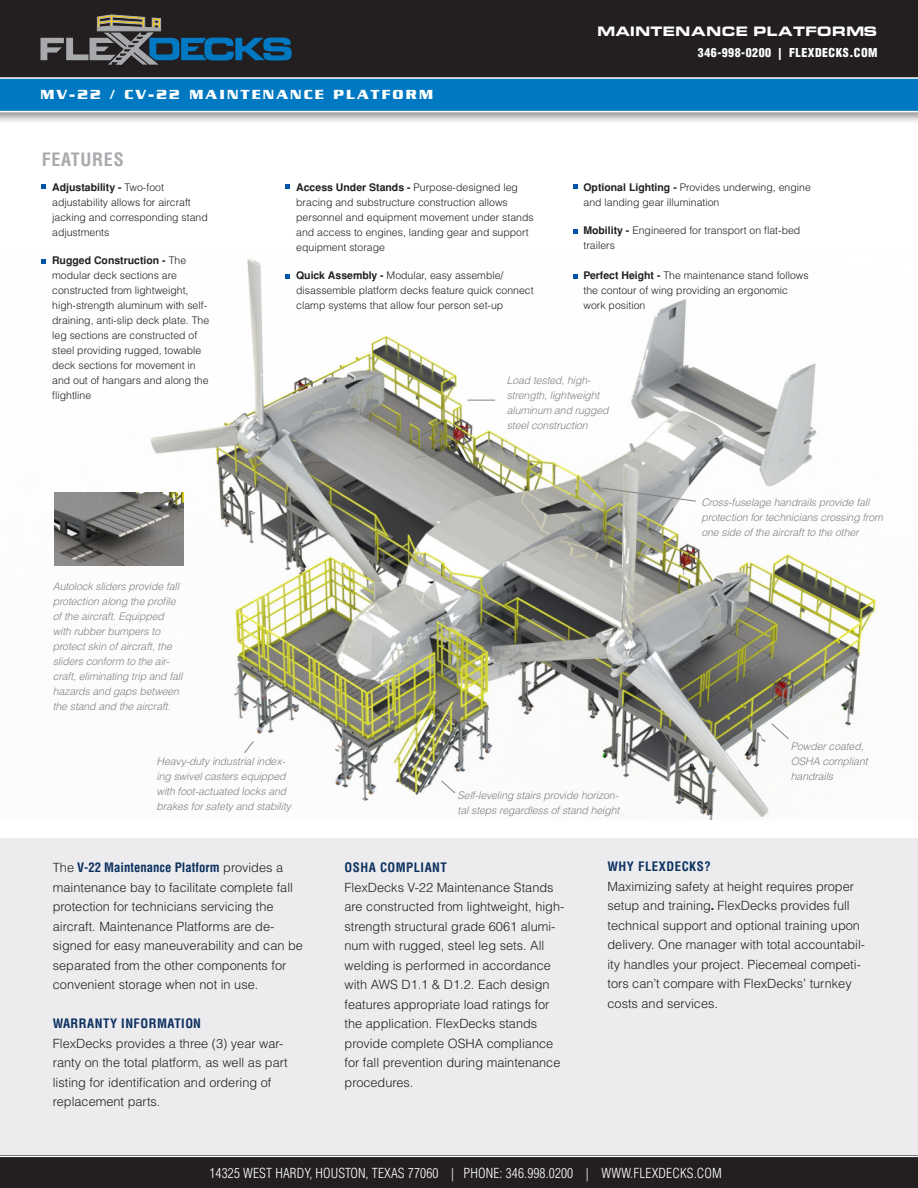
<style>
.page{position:relative;width:918px;height:1188px;background:#fff}
.page>*{position:absolute;margin:0;border:0;box-sizing:border-box;transform-origin:0 0}
.Big_Body_Type{font:700 condensed 18px "Helvetica";letter-spacing:.04em;color:#a8a9ad}
.t1{font:700 14.25px "Serpentine";letter-spacing:.15em;color:#fff}
.t2{font:14.1px "Eurostile Extended Black DTC";color:#fff}
.t3{font:300 condensed 13.5px "Helvetica";letter-spacing:.01em;color:#fff}
.t4{font:300 12.75px/19.5px "Helvetica";color:#231f20}
.Big_Body_Type-2{font:700 condensed 12.75px "Helvetica";letter-spacing:.04em;color:#0c305f}
.t5{font:900 condensed 12px "Helvetica";letter-spacing:.04em;color:#fff}
.Big_Body_Type-3{font:300 10.5px/15px "Helvetica";color:#231f20}
.Big_Body_Type-4{font:italic 300 10.5px/15px "Helvetica";letter-spacing:-.01em;color:#808285}
.s1{font-weight:700}
.s2{font-weight:700;font-stretch:condensed;color:#0c305f}
</style>
<div class="page">
<img style="left:41px;top:259px;width:835px;height:560px">
<div style="left:0;top:838px;width:918px;height:350px;background:#ececee"></div>
<svg style="left:42px;top:185px;width:4px;height:4px"></svg>
<svg style="left:42px;top:260px;width:4px;height:4px"></svg>
<svg style="left:286px;top:185px;width:4px;height:4px"></svg>
<svg style="left:286px;top:275px;width:4px;height:4px"></svg>
<svg style="left:573px;top:185px;width:5px;height:4px"></svg>
<svg style="left:573px;top:230px;width:5px;height:4px"></svg>
<svg style="left:573px;top:275px;width:5px;height:4px"></svg>
<svg style="left:243px;top:740px;width:11px;height:14px"></svg>
<svg style="left:440px;top:780px;width:16px;height:14px"></svg>
<svg style="left:771px;top:723px;width:19px;height:17px"></svg>
<svg style="left:467px;top:400px;width:28px;height:1px"></svg>
<svg style="left:602px;top:487px;width:95px;height:15px"></svg>
<img style="left:54px;top:492px;width:130px;height:73px">
<div style="left:0;top:0;width:918px;height:83px;background:#231f20"></div>
<div style="left:0;top:1156px;width:918px;height:32px;background:#231f20"></div>
<div style="left:0;top:75px;width:918px;height:50px;background:#231f20;opacity:.5"></div>
<div style="left:0;top:78px;width:918px;height:33px;background:#0079c2"></div>
<hr style="left:0;top:77px;width:918px;height:2px;background:#fff">
<hr style="left:0;top:111px;width:918px;height:1px;background:#fff">
<hr style="left:0;top:1156px;width:918px;height:1px;background:#fff">
<svg style="left:40px;top:14px;width:252px;height:51px"></svg>
<p class="t1" style="left:40px;top:87px;width:394px">MV-22 / CV-22 MAINTENANCE PLATFORM</p>
<p class="t2" style="left:597px;top:23px;width:282px">MAINTENANCE PLATFORMS</p>
<p class="t5" style="left:698px;top:45px;width:181px">346-998-0200 | FLEXDECKS.COM</p>
<p class="Big_Body_Type" style="left:42px;top:148px;width:83px">FEATURES</p>
<p class="Big_Body_Type-3" style="left:52px;top:179px;width:157px"><span class="s1">Adjustability -</span> Two-foot adjustability allows for aircraft jacking and corresponding stand adjustments</p>
<p class="Big_Body_Type-3" style="left:52px;top:252px;width:159px"><span class="s1">Rugged Construction -</span> The modular deck sections are constructed from lightweight, high-strength aluminum with self&shy;draining, anti-slip deck plate. The leg sections are constructed of steel providing rugged, towable deck sections for movement in and out of hangars and along the flightline</p>
<p class="Big_Body_Type-4" style="left:53px;top:578px;width:131px">Autolock sliders provide fall protection along the profile of the aircraft. Equipped with rubber bumpers to protect skin of aircraft, the sliders conform to the air&shy;craft, eliminating trip and fall hazards and gaps between the stand and the aircraft.</p>
<p class="Big_Body_Type-3" style="left:296px;top:179px;width:239px"><span class="s1">Access Under Stands -</span> Purpose-designed leg bracing and substructure construction allows personnel and equipment movement under stands and access to engines, landing gear and support equipment storage</p>
<p class="Big_Body_Type-3" style="left:296px;top:267px;width:239px"><span class="s1">Quick Assembly -</span> Modular, easy assemble/ disassemble platform decks feature quick connect clamp systems that allow four person set-up</p>
<p class="Big_Body_Type-3" style="left:583px;top:179px;width:229px"><span class="s1">Optional Lighting -</span> Provides underwing, engine and landing gear illumination</p>
<p class="Big_Body_Type-3" style="left:583px;top:222px;width:219px"><span class="s1">Mobility -</span> Engineered for transport on flat-bed trailers</p>
<p class="Big_Body_Type-3" style="left:583px;top:267px;width:227px"><span class="s1">Perfect Height -</span> The maintenance stand follows the contour of wing providing an ergonomic work position</p>
<p class="Big_Body_Type-4" style="left:507px;top:373px;width:103px">Load tested, high&shy;strength, lightweight aluminum and rugged steel construction</p>
<p class="Big_Body_Type-4" style="left:702px;top:495px;width:183px">Cross-fuselage handrails provide fall protection for technicians crossing from one side of the aircraft to the other</p>
<p class="Big_Body_Type-4" style="left:157px;top:754px;width:136px">Heavy-duty industrial index&shy;ing swivel casters equipped with foot-actuated locks and brakes for safety and stability</p>
<p class="t4" style="left:53px;top:858px;width:252px">The <span class="s2">V-22 Maintenance Platform</span> provides a maintenance bay to facilitate complete fall protection for technicians servicing the aircraft. Maintenance Platforms are de&shy;signed for easy maneuverability and can be separated from the other components for convenient storage when not in use.</p>
<p class="Big_Body_Type-2" style="left:53px;top:1016px;width:149px">WARRANTY INFORMATION</p>
<p class="t4" style="left:53px;top:1033px;width:237px">FlexDecks provides a three (3) year war&shy;ranty on the total platform, as well as part listing for identification and ordering of replacement parts.</p>
<p class="Big_Body_Type-4" style="left:458px;top:788px;width:163px">Self-leveling stairs provide horizon&shy;tal steps regardless of stand height</p>
<p class="Big_Body_Type-4" style="left:791px;top:739px;width:78px">Powder coated,<br>OSHA compliant handrails</p>
<p class="Big_Body_Type-2" style="left:345px;top:860px;width:104px">OSHA COMPLIANT</p>
<p class="t4" style="left:345px;top:877px;width:221px">FlexDecks V-22 Maintenance Stands are constructed from lightweight, high&shy;strength structural grade 6061 alumi&shy;num with rugged, steel leg sets. All welding is performed in accordance with AWS D1.1 &amp; D1.2. Each design features appropriate load ratings for the application. FlexDecks stands provide complete OSHA compliance for fall prevention during maintenance procedures.</p>
<p class="Big_Body_Type-2" style="left:608px;top:859px;width:105px">WHY FLEXDECKS?</p>
<p class="t4" style="left:608px;top:876px;width:259px">Maximizing safety at height requires proper setup and training<span class="s1">.</span> FlexDecks provides full technical support and optional training upon delivery. One manager with total accountabil&shy;ity handles your project. Piecemeal competi&shy;tors can’t compare with FlexDecks’ turnkey costs and services.</p>
<p class="t3" style="left:210px;top:1165px;width:514px">14325 WEST HARDY, HOUSTON, TEXAS 77060 | PHONE: 346.998.0200 | WWW.FLEXDECKS.COM</p>
</div>
